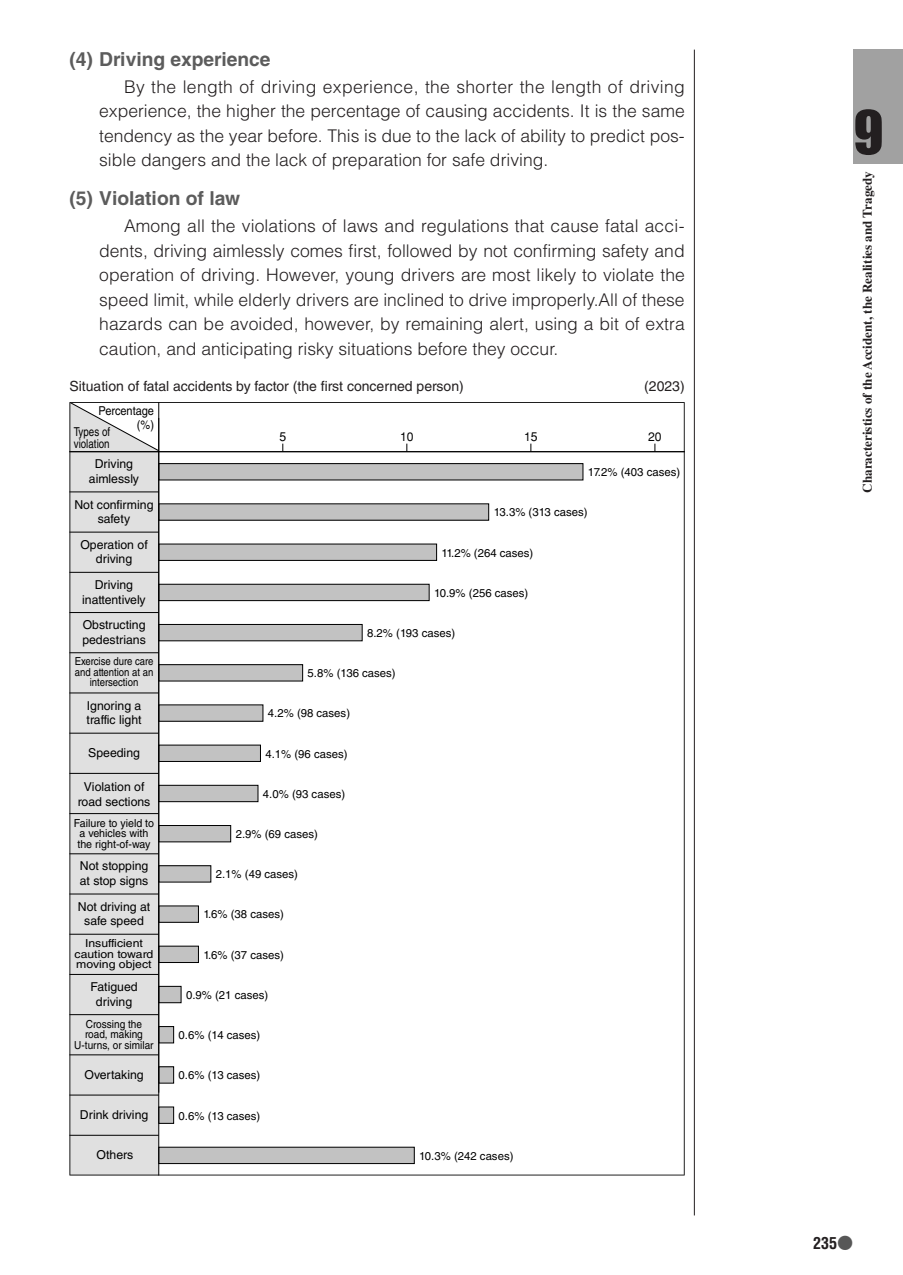
<style>
.page{position:relative;width:903px;height:1275px;background:#fff}
.page>*{position:absolute;margin:0;border:0;box-sizing:border-box;transform-origin:0 0}
.t1{font:55.82px "Impact";color:#231f20}
.t2{font:700 19.25px "Helvetica LT Std";color:#5c5c5c}
.t3{font:300 17.5px/24.5px "Helvetica LT Std";color:#231f20;text-align:right}
.t4{font:700 condensed 16.1px "Helvetica LT Std";color:#231f20}
.t5{font:14px "Helvetica LT Std";color:#231f20}
.t6{font:700 13.12px "Times LT Std";color:#231f20}
.t7{font:12.25px/14.7px "Helvetica LT Std";color:#000;text-align:center}
.t8{font:12.25px/12.2px "Helvetica LT Std";color:#000;scale:.8 1}
.t9{font:12.25px/14.7px "Helvetica LT Std";color:#000;text-align:right;scale:.9 1}
.t10{font:12.25px "Helvetica";color:#000}
.t11{font:11.38px "Helvetica LT Std";color:#000}
.t12{font:11.03px/10.5px "Helvetica LT Std";color:#000;text-align:center}
.t13{font:11.03px/10.5px "Helvetica LT Std";color:#000;text-align:center;scale:.87 1}
.t14{font:11.03px/10.5px "Helvetica LT Std";color:#000;text-align:center;scale:.91 1}
.t15{font:11.03px/10.5px "Helvetica LT Std";color:#000;text-align:center;scale:1.11 1}
.s1{font-family:"Ryumin Pro";font-weight:300;font-stretch:normal;color:#575757}
</style>
<div class="page">
<hr style="left:694px;top:50px;width:1px;height:1165px;background:#231f20">
<div style="left:853px;top:50px;width:50px;height:114px;background:#a1a1a1"></div>
<svg style="left:69px;top:402px;width:616px;height:773px"></svg>
<svg style="left:70px;top:402px;width:88px;height:49px"></svg>
<hr style="left:158px;top:402px;width:1px;height:773px;background:#000">
<hr style="left:69px;top:612px;width:90px;height:1px;background:#000">
<hr style="left:69px;top:652px;width:90px;height:1px;background:#000">
<hr style="left:69px;top:693px;width:90px;height:1px;background:#000">
<hr style="left:69px;top:733px;width:90px;height:1px;background:#000">
<hr style="left:69px;top:773px;width:90px;height:1px;background:#000">
<hr style="left:69px;top:813px;width:90px;height:1px;background:#000">
<hr style="left:69px;top:853px;width:90px;height:1px;background:#000">
<hr style="left:69px;top:894px;width:90px;height:1px;background:#000">
<hr style="left:69px;top:934px;width:90px;height:1px;background:#000">
<hr style="left:69px;top:974px;width:90px;height:1px;background:#000">
<hr style="left:69px;top:1014px;width:90px;height:1px;background:#000">
<hr style="left:69px;top:1054px;width:90px;height:1px;background:#000">
<hr style="left:69px;top:1095px;width:90px;height:1px;background:#000">
<hr style="left:69px;top:1135px;width:90px;height:1px;background:#000">
<hr style="left:69px;top:572px;width:90px;height:1px;background:#000">
<hr style="left:69px;top:532px;width:90px;height:1px;background:#000">
<hr style="left:69px;top:492px;width:90px;height:1px;background:#000">
<hr style="left:69px;top:451px;width:616px;height:1px;background:#000">
<p class="t2" style="left:69px;top:47px;width:203px">)4( Driving experience</p>
<p class="t3" style="left:99px;top:74px;width:587px">By the length of driving experience, the shorter the length of driving experience, the higher the percentage of causing accidents isIt. the same</p>
<p class="t3" style="left:99px;top:147px;width:450px">sible dangers and the lack of preparation for safe driving.</p>
<p class="t3" style="left:99px;top:123px;width:587px">tendency as the year before. This is due to the lack of ability to predict pos-</p>
<p class="t2" style="left:69px;top:187px;width:172px">)5( Violation of law</p>
<p class="t3" style="left:99px;top:238px;width:587px">dents, driving aimlessly comes first, followed by not confirming safety and</p>
<p class="t3" style="left:124px;top:214px;width:562px">Among all the violations of laws and regulations that cause fatal acci-</p>
<p class="t3" style="left:99px;top:263px;width:587px;text-align:justify">operation of driving. However, young drivers are most likely to violate the speed limit, while elderly drivers are inclined to drive improperly.All of these hazards can be avoided, however, by remaining alert, using a bit of extra caution, and anticipating risky situations before they occur.</p>
<p class="t5" style="left:644px;top:378px;width:42px">)2023(</p>
<p class="t5" style="left:69px;top:378px;width:396px">Situation of fatal accidents by factor (the first concerned person(</p>
<p class="t8" style="left:74px;top:426px;width:47px">Types of violation</p>
<p class="t9" style="left:99px;top:403px;width:63px">Percentage %) (</p>
<p class="t10" style="left:279px;top:430px;width:8px">5</p>
<p class="t10" style="left:400px;top:430px;width:15px">10</p>
<p class="t10" style="left:524px;top:430px;width:15px">15</p>
<p class="t10" style="left:648px;top:430px;width:15px">20</p>
<p class="t7" style="left:89px;top:457px;width:52px">Driving aimlessly</p>
<p class="t7" style="left:74px;top:497px;width:81px">Not confirming safety</p>
<p class="t7" style="left:80px;top:537px;width:69px">Operation of driving</p>
<p class="t7" style="left:82px;top:577px;width:65px">Driving inattentively</p>
<p class="t7" style="left:82px;top:617px;width:65px;text-align:left">Obstructing pedestrians</p>
<p class="t13" style="left:75px;top:656px;width:92px">Exercise dure care and attention at an intersection</p>
<p class="t7" style="left:87px;top:698px;width:57px;text-align:left">Ignoring a traffic light</p>
<p class="t7" style="left:88px;top:745px;width:53px">Speeding</p>
<p class="t7" style="left:78px;top:779px;width:74px">Violation of road sections</p>
<p class="t12" style="left:74px;top:817px;width:81px">Failure to yield to a vehicles with the right-of-way</p>
<p class="t7" style="left:80px;top:859px;width:70px;text-align:left">Not stopping at stop signs</p>
<p class="t7" style="left:78px;top:899px;width:74px">Not driving at safe speed</p>
<p class="t15" style="left:75px;top:938px;width:72px">Insufficient caution toward moving object</p>
<p class="t7" style="left:91px;top:979px;width:49px">Fatigued driving</p>
<p class="t14" style="left:74px;top:1018px;width:89px">Crossing the road, making<br>U-turns, or similar</p>
<p class="t7" style="left:84px;top:1067px;width:61px">Overtaking</p>
<p class="t7" style="left:80px;top:1107px;width:70px">Drink driving</p>
<p class="t7" style="left:97px;top:1148px;width:38px">Others</p>
<p class="t11" style="left:588px;top:466px;width:94px">17.2% (403 cases(</p>
<p class="t11" style="left:494px;top:506px;width:95px">13.3% (313 cases(</p>
<p class="t11" style="left:441px;top:546px;width:93px">11.2% (264 cases(</p>
<p class="t11" style="left:434px;top:586px;width:96px">10.9% (256 cases(</p>
<p class="t11" style="left:367px;top:626px;width:90px">8.2% (193 cases(</p>
<p class="t11" style="left:308px;top:667px;width:90px">5.8% (136 cases(</p>
<p class="t11" style="left:268px;top:707px;width:84px">4.2% (98 cases(</p>
<p class="t11" style="left:265px;top:747px;width:84px">4.1% (96 cases(</p>
<p class="t11" style="left:263px;top:787px;width:84px">4.0% (93 cases(</p>
<p class="t11" style="left:236px;top:827px;width:84px">2.9% (69 cases(</p>
<p class="t11" style="left:216px;top:868px;width:84px">2.1% (49 cases(</p>
<p class="t11" style="left:203px;top:908px;width:82px">1.6% (38 cases(</p>
<p class="t11" style="left:203px;top:948px;width:82px">1.6% (37 cases(</p>
<p class="t11" style="left:186px;top:988px;width:84px">0.9% (21 cases(</p>
<p class="t11" style="left:179px;top:1028px;width:83px">0.6% (14 cases(</p>
<p class="t11" style="left:179px;top:1069px;width:83px">0.6% (13 cases(</p>
<p class="t11" style="left:179px;top:1109px;width:83px">0.6% (13 cases(</p>
<p class="t11" style="left:419px;top:1149px;width:96px">10.3% (242 cases(</p>
<h1 class="t1" style="left:853px;top:89px;width:32px">9</h1>
<p class="t6" style="left:860px;top:493px;width:323px;rotate:-90deg">Characteristics of the Accident, the Realities and Tragedy</p>
<p class="t4" style="left:813px;top:1233px;width:42px">235<span class="s1">●</span></p>
</div>
